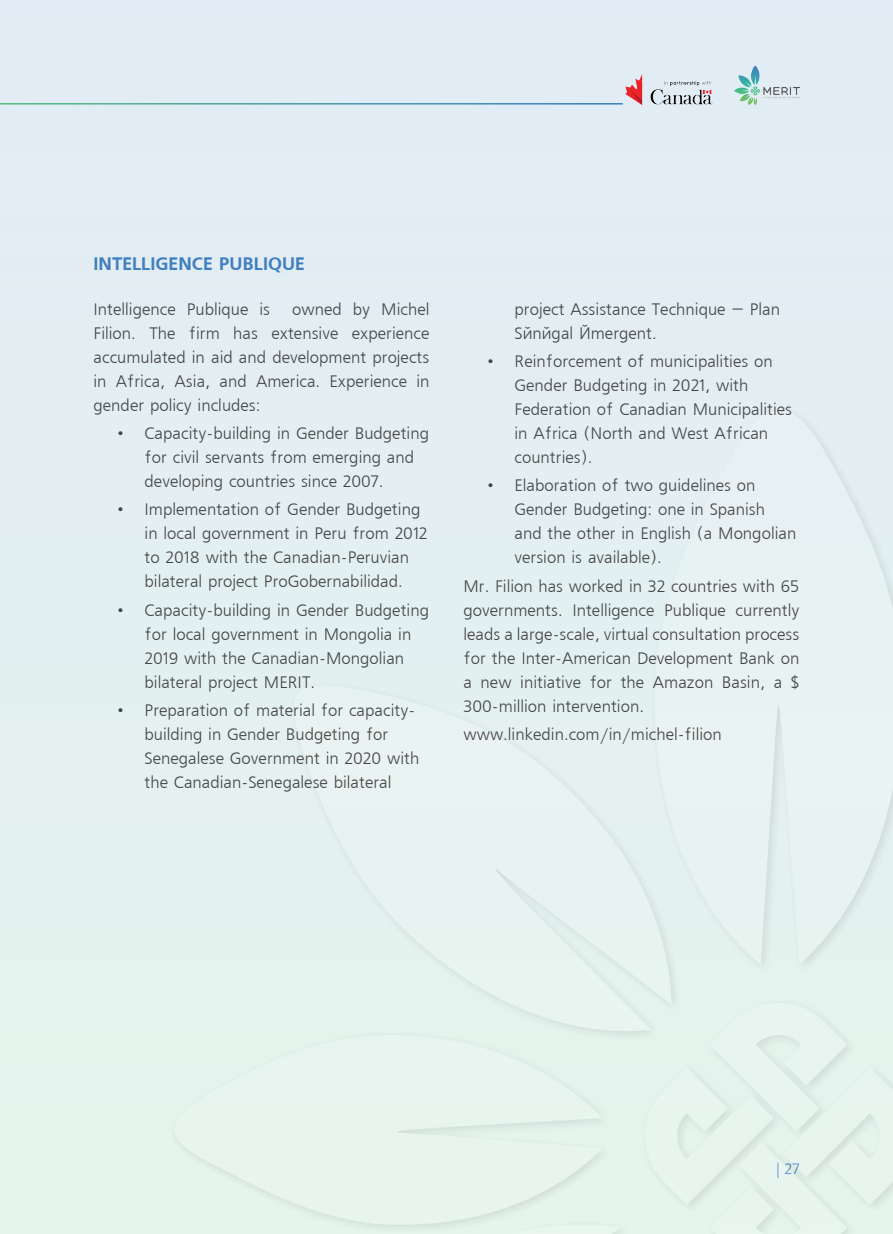
<style>
.page{position:relative;width:893px;height:1234px;background:#fff}
.page>*{position:absolute;margin:0;border:0;box-sizing:border-box;transform-origin:0 0}
.t1{font:700 18px "Mogul Freeset";color:#407fbf}
.t2{font:16.5px/24px "Mogul Freeset";color:#434343}
.t3{font:15px "Mogul Freeset";color:#407fbf}
</style>
<div class="page">
<div style="left:0;top:0;width:893px;height:1233px;background:#e3eef3"></div>
<img style="left:172px;top:419px;width:721px;height:814px">
<img style="left:734px;top:66px;width:67px;height:39px">
<img style="left:625px;top:74px;width:88px;height:31px">
<hr style="left:0;top:103px;width:623px;height:1px;background:#fff">
<p class="t1" style="left:94px;top:254px;width:213px">INTELLIGENCE PUBLIQUE</p>
<p class="t2" style="left:94px;top:298px;width:337px;text-align:justify;text-indent:199px">owned by Michel Filion. The firm has extensive experience accumulated in aid and development projects in Africa, Asia, and America. Experience in gender policy includes:</p>
<p class="t2" style="left:145px;top:422px;width:286px;text-indent:-27px">• Capacity-building in Gender Budgeting for civil servants from emerging and developing countries since 2007.</p>
<p class="t2" style="left:145px;top:498px;width:285px;text-indent:-27px">• Implementation of Gender Budgeting in local government in Peru from 2012 to 2018 with the Canadian-Peruvian bilateral project ProGobernabilidad.</p>
<p class="t2" style="left:145px;top:598px;width:286px;text-indent:-27px">• Capacity-building in Gender Budgeting for local government in Mongolia in 2019 with the Canadian-Mongolian bilateral project MERIT.</p>
<p class="t2" style="left:145px;top:699px;width:276px;text-indent:-27px">• Preparation of material for capacity&shy;building in Gender Budgeting for Senegalese Government in 2020 with the Canadian-Senegalese bilateral</p>
<p class="t2" style="left:94px;top:298px;width:178px">Intelligence Publique is</p>
<p class="t2" style="left:514px;top:298px;width:267px">project Assistance Technique – Plan<br>Sénégal Émergent.</p>
<p class="t2" style="left:514px;top:350px;width:279px;text-indent:-27px">• Reinforcement of municipalities on<br>Gender Budgeting in 2021, with<br>Federation of Canadian Municipalities in Africa (North and West African countries).</p>
<p class="t2" style="left:514px;top:474px;width:283px;text-indent:-27px">• Elaboration of two guidelines on<br>Gender Budgeting: one in Spanish and the other in English (a Mongolian version is available).</p>
<p class="t2" style="left:463px;top:574px;width:337px;text-align:justify">Mr. Filion has worked in 32 countries with 65 governments. Intelligence Publique currently leads a large-scale, virtual consultation process for the Inter-American Development Bank on a new initiative for the Amazon Basin, a $ 300-million intervention.</p>
<p class="t2" style="left:463px;top:723px;width:260px">www.linkedin.com/in/michel-filion</p>
<p class="t3" style="left:777px;top:1161px;width:24px">| 27</p>
</div>
